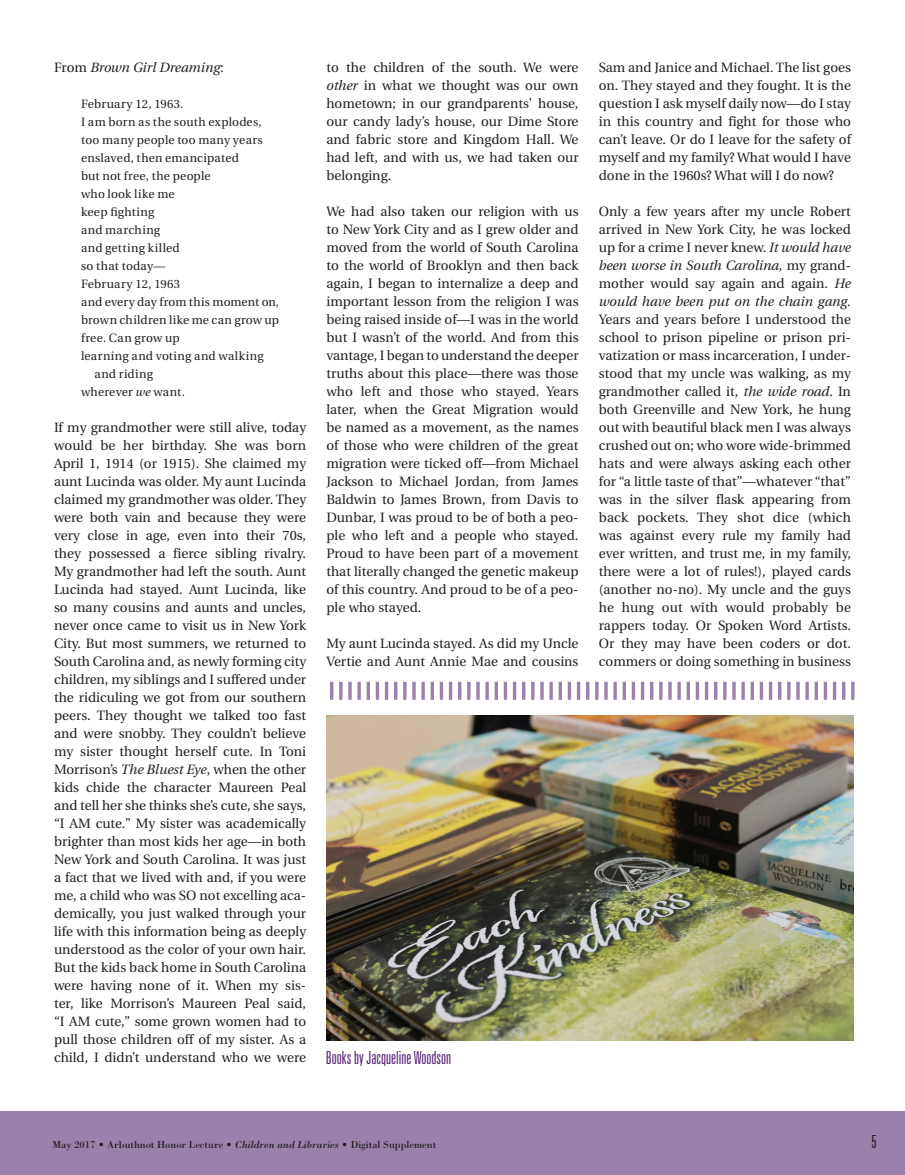
<style>
.page{position:relative;width:905px;height:1175px;background:#fff}
.page>*{position:absolute;margin:0;border:0;box-sizing:border-box;transform-origin:0 0}
.t1{font:300 ultra-condensed 18px "Univers";color:#5a2879}
.t2{font:300 ultra-condensed 18px "Univers";color:#231f20}
.t3{font:13.5px/18px "Utopia";color:#231f20;text-align:justify}
.t4{font:italic 13.5px "Utopia";color:#231f20}
.t5{font:12px "Utopia";letter-spacing:.02em;color:#231f20}
.t6{font:12px "Utopia";letter-spacing:.04em;color:#231f20}
.t7{font:10.5px "Bodoni";color:#231f20}
.s1{font-style:normal}
.s2{font-style:italic}
</style>
<div class="page">
<div style="left:0;top:1112px;width:904px;height:62px;background:#9a80ad"></div>
<img style="left:326px;top:716px;width:527px;height:324px">
<hr style="left:851px;top:682px;width:3px;height:18px;background:#9a80ad">
<hr style="left:842px;top:682px;width:3px;height:18px;background:#9a80ad">
<svg style="left:832px;top:682px;width:4px;height:18px"></svg>
<svg style="left:823px;top:682px;width:4px;height:18px"></svg>
<svg style="left:814px;top:682px;width:4px;height:18px"></svg>
<hr style="left:805px;top:682px;width:3px;height:18px;background:#9a80ad">
<hr style="left:796px;top:682px;width:3px;height:18px;background:#9a80ad">
<hr style="left:787px;top:682px;width:3px;height:18px;background:#9a80ad">
<hr style="left:778px;top:682px;width:3px;height:18px;background:#9a80ad">
<svg style="left:768px;top:682px;width:4px;height:18px"></svg>
<svg style="left:759px;top:682px;width:4px;height:18px"></svg>
<svg style="left:750px;top:682px;width:4px;height:18px"></svg>
<hr style="left:741px;top:682px;width:3px;height:18px;background:#9a80ad">
<hr style="left:732px;top:682px;width:3px;height:18px;background:#9a80ad">
<hr style="left:723px;top:682px;width:3px;height:18px;background:#9a80ad">
<hr style="left:714px;top:682px;width:3px;height:18px;background:#9a80ad">
<hr style="left:705px;top:682px;width:3px;height:18px;background:#9a80ad">
<svg style="left:695px;top:682px;width:4px;height:18px"></svg>
<svg style="left:686px;top:682px;width:4px;height:18px"></svg>
<hr style="left:677px;top:682px;width:3px;height:18px;background:#9a80ad">
<hr style="left:668px;top:682px;width:3px;height:18px;background:#9a80ad">
<hr style="left:659px;top:682px;width:3px;height:18px;background:#9a80ad">
<hr style="left:650px;top:682px;width:3px;height:18px;background:#9a80ad">
<hr style="left:641px;top:682px;width:3px;height:18px;background:#9a80ad">
<svg style="left:631px;top:682px;width:4px;height:18px"></svg>
<svg style="left:622px;top:682px;width:4px;height:18px"></svg>
<hr style="left:613px;top:682px;width:3px;height:18px;background:#9a80ad">
<hr style="left:604px;top:682px;width:3px;height:18px;background:#9a80ad">
<hr style="left:595px;top:682px;width:3px;height:18px;background:#9a80ad">
<hr style="left:586px;top:682px;width:3px;height:18px;background:#9a80ad">
<hr style="left:577px;top:682px;width:3px;height:18px;background:#9a80ad">
<svg style="left:567px;top:682px;width:4px;height:18px"></svg>
<svg style="left:558px;top:682px;width:4px;height:18px"></svg>
<svg style="left:549px;top:682px;width:4px;height:18px"></svg>
<hr style="left:540px;top:682px;width:3px;height:18px;background:#9a80ad">
<hr style="left:531px;top:682px;width:3px;height:18px;background:#9a80ad">
<hr style="left:522px;top:682px;width:3px;height:18px;background:#9a80ad">
<hr style="left:513px;top:682px;width:3px;height:18px;background:#9a80ad">
<svg style="left:503px;top:682px;width:4px;height:18px"></svg>
<svg style="left:494px;top:682px;width:4px;height:18px"></svg>
<svg style="left:485px;top:682px;width:4px;height:18px"></svg>
<hr style="left:476px;top:682px;width:3px;height:18px;background:#9a80ad">
<hr style="left:467px;top:682px;width:3px;height:18px;background:#9a80ad">
<hr style="left:458px;top:682px;width:3px;height:18px;background:#9a80ad">
<hr style="left:449px;top:682px;width:3px;height:18px;background:#9a80ad">
<hr style="left:440px;top:682px;width:3px;height:18px;background:#9a80ad">
<svg style="left:430px;top:682px;width:4px;height:18px"></svg>
<svg style="left:421px;top:682px;width:4px;height:18px"></svg>
<hr style="left:412px;top:682px;width:3px;height:18px;background:#9a80ad">
<hr style="left:403px;top:682px;width:3px;height:18px;background:#9a80ad">
<hr style="left:394px;top:682px;width:3px;height:18px;background:#9a80ad">
<hr style="left:385px;top:682px;width:3px;height:18px;background:#9a80ad">
<hr style="left:376px;top:682px;width:3px;height:18px;background:#9a80ad">
<svg style="left:366px;top:682px;width:4px;height:18px"></svg>
<svg style="left:357px;top:682px;width:4px;height:18px"></svg>
<hr style="left:348px;top:682px;width:3px;height:18px;background:#9a80ad">
<hr style="left:339px;top:682px;width:3px;height:18px;background:#9a80ad">
<hr style="left:330px;top:682px;width:3px;height:18px;background:#9a80ad">
<p class="t4" style="left:54px;top:60px;width:171px"><span class="s1">From</span> Brown Girl Dreaming<span class="s1">:</span></p>
<p class="t5" style="left:81px;top:97px;width:104px">February 12, 1963.</p>
<p class="t5" style="left:81px;top:115px;width:182px">I am born as the south explodes,</p>
<p class="t5" style="left:81px;top:133px;width:183px">too many people too many years</p>
<p class="t5" style="left:81px;top:151px;width:159px">enslaved, then emancipated</p>
<p class="t5" style="left:81px;top:169px;width:131px">but not free, the people</p>
<p class="t5" style="left:81px;top:187px;width:95px">who look like me</p>
<p class="t5" style="left:81px;top:205px;width:75px">keep fighting</p>
<p class="t5" style="left:81px;top:223px;width:81px">and marching</p>
<p class="t6" style="left:81px;top:241px;width:100px">and getting killed</p>
<p class="t5" style="left:81px;top:259px;width:86px">so that today—</p>
<p class="t5" style="left:81px;top:277px;width:101px">February 12, 1963</p>
<p class="t5" style="left:81px;top:295px;width:200px">and every day from this moment on,</p>
<p class="t5" style="left:81px;top:313px;width:199px">brown children like me can grow up</p>
<p class="t5" style="left:81px;top:331px;width:100px">free. Can grow up</p>
<p class="t6" style="left:81px;top:349px;width:184px">learning and voting and walking</p>
<p class="t6" style="left:94px;top:367px;width:60px">and riding</p>
<p class="t5" style="left:81px;top:385px;width:105px">wherever <span class="s2">we</span> want.</p>
<p class="t3" style="left:54px;top:419px;width:254px">If my grandmother were still alive, today would be her birthday. She was born April 1, 1914 (or 1915). She claimed my aunt Lucinda was older. My aunt Lucinda claimed my grandmother was older. They were both vain and because they were very close in age, even into their 70s, they possessed a fierce sibling rivalry.<br>My grandmother had left the south. Aunt Lucinda had stayed. Aunt Lucinda, like so many cousins and aunts and uncles, never once came to visit us in New York City. But most summers, we returned to South Carolina and, as newly forming city children, my siblings and I suffered under the ridiculing we got from our southern peers. They thought we talked too fast and were snobby. They couldn’t believe my sister thought herself cute. In Toni Morrison’s <span class="s2">The Bluest Eye</span>, when the other kids chide the character Maureen Peal and tell her she thinks she’s cute, she says, “I AM cute.” My sister was academically brighter than most kids her age—in both New York and South Carolina. It was just a fact that we lived with and, if you were me, a child who was SO not excelling aca&shy;demically, you just walked through your life with this information being as deeply understood as the color of your own hair.<br>But the kids back home in South Carolina were having none of it. When my sis&shy;ter, like Morrison’s Maureen Peal said, “I AM cute,” some grown women had to pull those children off of my sister. As a child, I didn’t understand who we were</p>
<p class="t3" style="left:326px;top:59px;width:254px">to the children of the south. We were <span class="s2">other</span> in what we thought was our own hometown; in our grandparents’ house, our candy lady’s house, our Dime Store and fabric store and Kingdom Hall. We had left, and with us, we had taken our belonging.</p>
<p class="t3" style="left:326px;top:203px;width:254px">We had also taken our religion with us to New York City and as I grew older and moved from the world of South Carolina to the world of Brooklyn and then back again, I began to internalize a deep and important lesson from the religion I was being raised inside of—I was in the world but I wasn’t of the world. And from this vantage, I began to understand the deeper truths about this place—there was those who left and those who stayed. Years later, when the Great Migration would be named as a movement, as the names of those who were children of the great migration were ticked off—from Michael Jackson to Michael Jordan, from James Baldwin to James Brown, from Davis to Dunbar, I was proud to be of both a peo&shy;ple who left and a people who stayed.<br>Proud to have been part of a movement that literally changed the genetic makeup of this country. And proud to be of a peo&shy;ple who stayed.</p>
<p class="t3" style="left:326px;top:634px;width:253px">My aunt Lucinda stayed. As did my Uncle<br>Vertie and Aunt Annie Mae and cousins</p>
<h1 class="t1" style="left:326px;top:1047px;width:127px">Books by Jacqueline Woodson</h1>
<p class="t3" style="left:599px;top:58px;width:254px">Sam and Janice and Michael. The list goes on. They stayed and they fought. It is the question I ask myself daily now—do I stay in this country and fight for those who can’t leave. Or do I leave for the safety of myself and my family? What would I have done in the 1960s? What will I do now?</p>
<p class="t3" style="left:599px;top:202px;width:254px">Only a few years after my uncle Robert arrived in New York City, he was locked up for a crime I never knew. <span class="s2">It would have been worse in South Carolina,</span> my grand&shy;mother would say again and again. <span class="s2">He would have been put on the chain gang.</span></p>
<p class="t3" style="left:599px;top:310px;width:254px">Years and years before I understood the school to prison pipeline or prison pri&shy;vatization or mass incarceration, I under&shy;stood that my uncle was walking, as my grandmother called it, <span class="s2">the wide road</span>. In both Greenville and New York, he hung out with beautiful black men I was always crushed out on; who wore wide-brimmed hats and were always asking each other for “a little taste of that”—whatever “that” was in the silver flask appearing from back pockets. They shot dice (which was against every rule my family had ever written, and trust me, in my family, there were a lot of rules!), played cards (another no-no). My uncle and the guys he hung out with would probably be rappers today. Or Spoken Word Artists.<br>Or they may have been coders or dot. commers or doing something in business</p>
<p class="t7" style="left:52px;top:1138px;width:385px">May 2017 • Arbuthnot Honor Lecture • <span class="s2">Children and Libraries</span> • Digital Supplement</p>
<h1 class="t2" style="left:871px;top:1132px;width:6px">5</h1>
</div>
